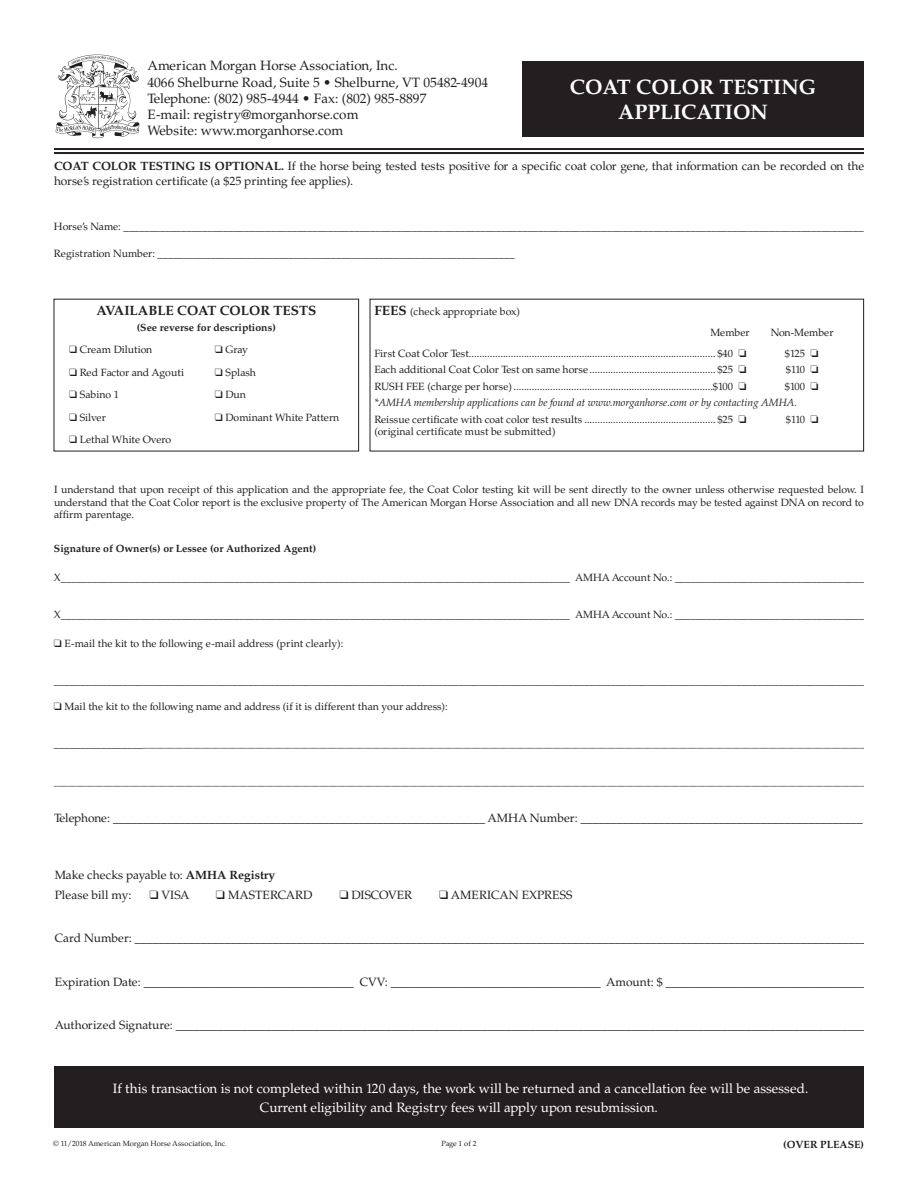
<style>
.page{position:relative;width:918px;height:1188px;background:#fff}
.page>*{position:absolute;margin:0;border:0;box-sizing:border-box;transform-origin:0 0}
.t1{font:700 21px/25.2px "Palatino";color:#fff;text-align:center}
.t2{font:13.5px/16.2px "Palatino";color:#231f20}
.t3{font:13.5px/19.5px "Palatino";color:#fff;text-align:center}
.t4{font:700 13.5px "Palatino";color:#231f20}
.t5{font:12px/15px "Palatino";color:#231f20}
.t6{font:10.5px/12.6px "Palatino";color:#231f20;text-align:justify}
.t7{font:700 10.5px "Palatino";color:#231f20}
.t8{font:9px "Palatino";color:#231f20}
.t9{font:7.5px "Palatino";color:#231f20}
.s1{font-weight:700}
.s2{font-weight:700;font-size:13.5px}
.s3{font-style:italic}
.s4{font-size:10.5px}
</style>
<div class="page">
<img style="left:55px;top:54px;width:85px;height:84px">
<div style="left:522px;top:61px;width:342px;height:75px;background:#231f20"></div>
<hr style="left:54px;top:148px;width:810px;height:2px;background:#231f20">
<hr style="left:54px;top:152px;width:810px;height:2px;background:#231f20">
<div style="left:54px;top:1066px;width:810px;height:62px;background:#231f20"></div>
<p class="t2" style="left:147px;top:58px;width:342px">American Morgan Horse Association, Inc.<br>4066 Shelburne Road, Suite 5 • Shelburne, VT 05482-4904<br>Telephone: (802) 985-4944 • Fax: (802) 985-8897<br>E-mail: registry@morganhorse.com<br>Website: www.morganhorse.com</p>
<h1 class="t1" style="left:570px;top:74px;width:248px">COAT COLOR TESTING<br>APPLICATION</h1>
<p class="t5" style="left:54px;top:159px;width:812px"><span class="s1">COAT COLOR TESTING IS OPTIONAL.</span> If the horse being tested tests positive for a specific coat color gene, that information can be recorded on the horse’s registration certificate (a $25 printing fee applies).</p>
<p class="t6" style="left:54px;top:220px;width:811px">Horse’s Name: _____________________________________________________________________________________________________________________________________________</p>
<p class="t6" style="left:54px;top:247px;width:462px">Registration Number: ____________________________________________________________________</p>
<p class="t4" style="left:96px;top:302px;width:221px">AVAILABLE COAT COLOR TESTS</p>
<p class="t7" style="left:137px;top:322px;width:141px">(See reverse for descriptions)</p>
<p class="t6" style="left:69px;top:343px;width:85px">❑ Cream Dilution</p>
<p class="t6" style="left:69px;top:366px;width:116px">❑ Red Factor and Agouti</p>
<p class="t6" style="left:69px;top:389px;width:51px">❑ Sabino 1</p>
<p class="t6" style="left:69px;top:411px;width:38px">❑ Silver</p>
<p class="t6" style="left:69px;top:434px;width:104px">❑ Lethal White Overo</p>
<p class="t6" style="left:215px;top:344px;width:35px">❑ Gray</p>
<p class="t6" style="left:215px;top:366px;width:43px">❑ Splash</p>
<p class="t6" style="left:215px;top:389px;width:33px">❑ Dun</p>
<p class="t6" style="left:215px;top:411px;width:126px">❑ Dominant White Pattern</p>
<p class="t6" style="left:374px;top:305px;width:147px"><span class="s2">FEES</span> (check appropriate box)</p>
<p class="t6" style="left:710px;top:326px;width:41px">Member</p>
<p class="t6" style="left:771px;top:326px;width:64px">Non-Member</p>
<p class="t6" style="left:374px;top:347px;width:373px">First Coat Color Test.............................................................................................. $40 □</p>
<p class="t6" style="left:785px;top:347px;width:35px">$125 □</p>
<p class="t6" style="left:374px;top:364px;width:373px">Each additional Coat Color Test on same horse ................................................ $25 □</p>
<p class="t6" style="left:786px;top:364px;width:34px">$110 □</p>
<p class="t6" style="left:374px;top:380px;width:373px">RUSH FEE (charge per horse)............................................................................$100 □</p>
<p class="t6" style="left:374px;top:378px;width:445px;line-height:16.5px;text-align:left;text-indent:411px">$100 □ <span class="s3">*AMHA membership applications can be found at www.morganhorse.com or by contacting AMHA.<br></span>Reissue certificate with coat color test results .................................................. $25 □</p>
<p class="t6" style="left:786px;top:413px;width:34px">$110 □</p>
<p class="t6" style="left:374px;top:425px;width:183px">(original certificate must be submitted)</p>
<p class="t6" style="left:54px;top:483px;width:812px">I understand that upon receipt of this application and the appropriate fee, the Coat Color testing kit will be sent directly to the owner unless otherwise requested below. I understand that the Coat Color report is the exclusive property of The American Morgan Horse Association and all new DNA records may be tested against DNA on record to affirm parentage.</p>
<p class="t7" style="left:54px;top:542px;width:264px">Signature of Owner(s) or Lessee (or Authorized Agent)</p>
<p class="t6" style="left:54px;top:571px;width:817px">X_________________________________________________________________________________________________ AMHA Account No.: _____________________________________</p>
<p class="t6" style="left:54px;top:609px;width:817px">X_________________________________________________________________________________________________ AMHA Account No.: _____________________________________</p>
<p class="t6" style="left:54px;top:637px;width:291px">❑ E-mail the kit to the following e-mail address (print clearly):</p>
<p class="t6" style="left:54px;top:674px;width:815px">___________________________________________________________________________________________________________________________________________________________</p>
<p class="t6" style="left:54px;top:700px;width:395px">❑ Mail the kit to the following name and address (if it is different than your address):</p>
<p class="t8" style="left:54px;top:739px;width:815px"><span class="s4">_________________</span>_________________________________________________________________________________________________________________________________________________________________</p>
<p class="t8" style="left:54px;top:776px;width:816px">_____________________________________________________________________________________________________________________________________________________________________________________</p>
<p class="t5" style="left:54px;top:811px;width:810px">Telephone: ______________________________________________________________ AMHA Number: _______________________________________________</p>
<p class="t5" style="left:55px;top:865px;width:222px;line-height:19.5px">Make checks payable to: <span class="s1">AMHA Registry<br></span>Please bill my:</p>
<p class="t5" style="left:149px;top:887px;width:42px">❑ VISA</p>
<p class="t5" style="left:216px;top:887px;width:98px">❑ MASTERCARD</p>
<p class="t5" style="left:340px;top:887px;width:74px">❑ DISCOVER</p>
<p class="t5" style="left:439px;top:887px;width:135px">❑ AMERICAN EXPRESS</p>
<p class="t5" style="left:55px;top:931px;width:814px">Card Number: __________________________________________________________________________________________________________________________</p>
<p class="t5" style="left:55px;top:974px;width:823px">Expiration Date: ___________________________________ CVV: ___________________________________ Amount: $ ___________________________________</p>
<p class="t5" style="left:55px;top:1018px;width:819px">Authorized Signature: ____________________________________________________________________________________________________________________</p>
<p class="t3" style="left:113px;top:1079px;width:697px">If this transaction is not completed within 120 days, the work will be returned and a cancellation fee will be assessed.<br>Current eligibility and Registry fees will apply upon resubmission.</p>
<p class="t9" style="left:53px;top:1139px;width:175px">© 11/2018 American Morgan Horse Association, Inc.</p>
<p class="t9" style="left:441px;top:1139px;width:37px">Page 1 of 2</p>
<p class="t7" style="left:783px;top:1138px;width:82px">(OVER PLEASE)</p>
</div>
